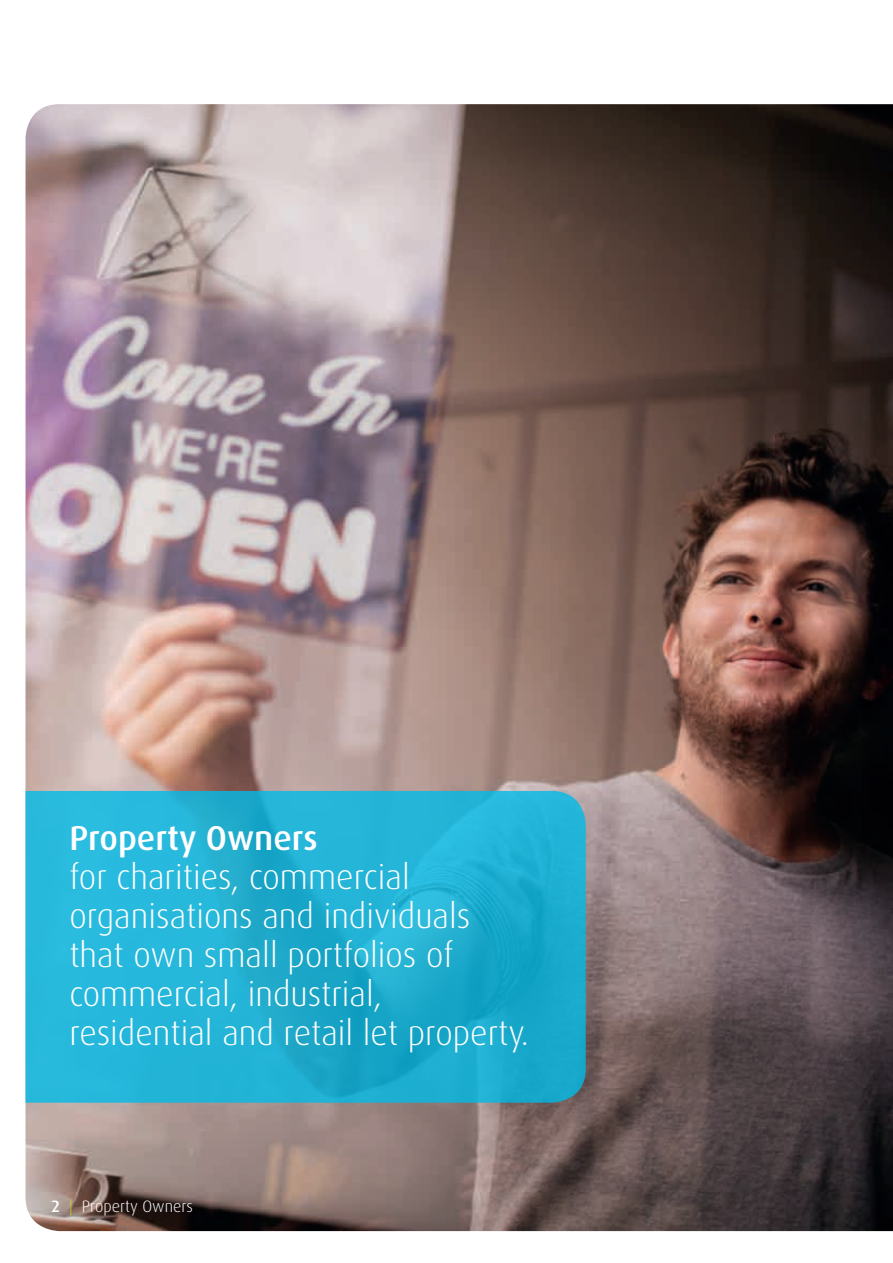
<style>
.page{position:relative;width:893px;height:1263px;background:#fff}
.page>*{position:absolute;margin:0;border:0;box-sizing:border-box;transform-origin:0 0}
.t1{font:300 34.5px/39px "Dax";color:#fff}
.t2{font:500 34.5px "Dax";color:#fff}
.t3{font:300 16.5px "Dax";color:#fff}
.s1{font-weight:500}
.s2{color:#b5d334}
</style>
<div class="page">
<img style="left:26px;top:104px;width:867px;height:1127px">
<svg style="left:26px;top:791px;width:560px;height:312px;background:#21b0d3"></svg>
<p class="t2" style="left:69px;top:819px;width:250px">Property Owners</p>
<p class="t1" style="left:69px;top:858px;width:461px">for charities, commercial organisations and individuals that own small portfolios of commercial, industrial, residential and retail let property.</p>
<p class="t3" style="left:51px;top:1197px;width:143px"><span class="s1">2</span> <span class="s2">|</span> Property Owners</p>
</div>
